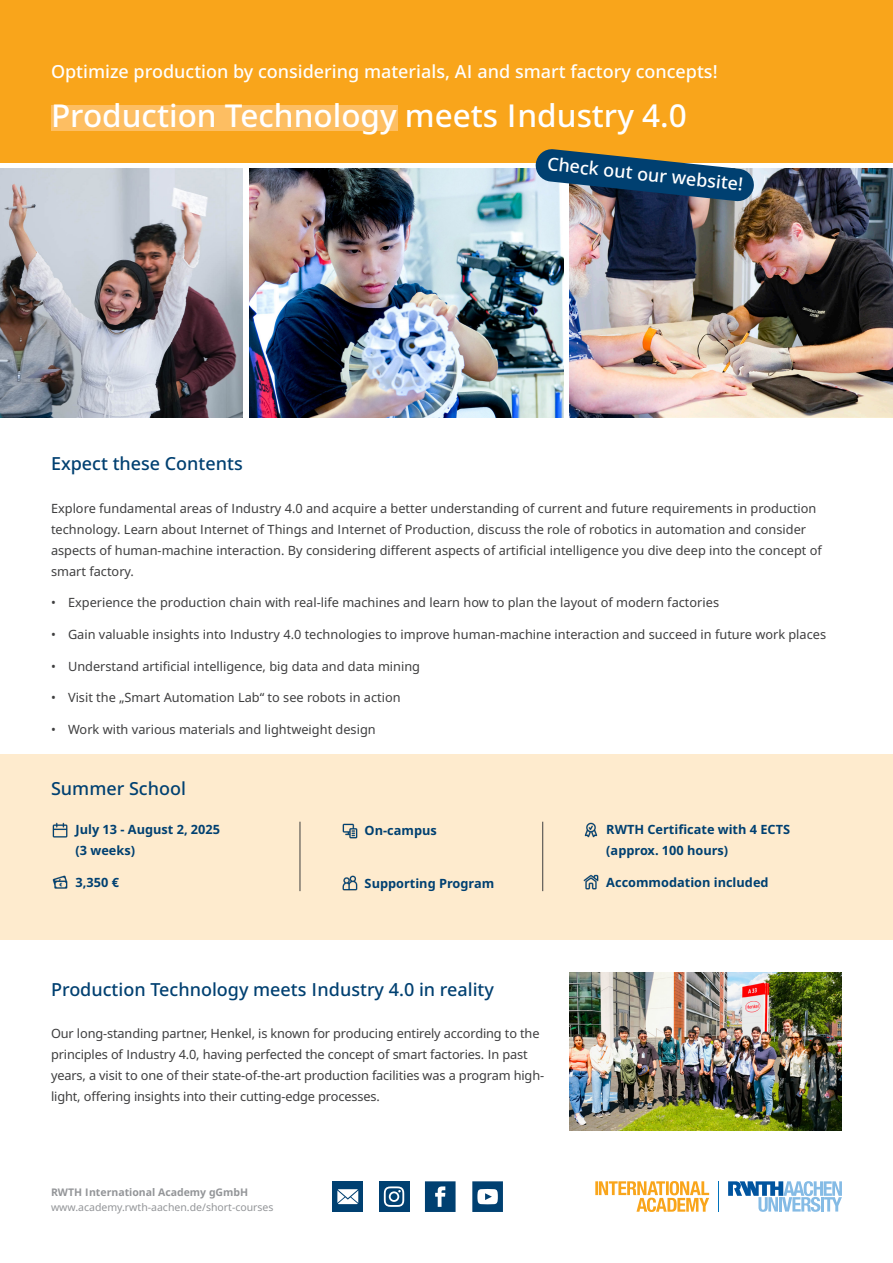
<style>
.page{position:relative;width:893px;height:1263px;background:#fff}
.page>*{position:absolute;margin:0;border:0;box-sizing:border-box;transform-origin:0 0}
.H4__21_29pt{font:31.5px "Academy Noto Sans Medium";color:#fff}
.H6__12_16_8pt{font:18px "Academy Noto Sans Medium";color:#fff}
.H6__12_16_8pt-2{font:18px "Academy Noto Sans Medium";color:#004071}
.Fließtext__8_5_14pt{font:12.75px/21px "Academy Noto Sans Regular";color:#3e3e3f}
.H7_8_5_14pt{font:12.75px/21px "Academy Noto Sans Bold";color:#004071}
.t1{font:10.5px "Academy Noto Sans Regular";color:#939598}
.t2{font:10.5px "Academy Noto Sans Bold";color:#939598}
</style>
<div class="page">
<svg style="left:728px;top:1181px;width:114px;height:31px"></svg>
<hr style="left:718px;top:1181px;width:1px;height:31px;background:#0072bc">
<svg style="left:595px;top:1181px;width:114px;height:31px"></svg>
<div style="left:333px;top:1181px;width:30px;height:31px;background:#004071"></div>
<svg style="left:337px;top:1189px;width:21px;height:15px"></svg>
<svg style="left:425px;top:1181px;width:31px;height:31px"></svg>
<div style="left:379px;top:1181px;width:30px;height:31px;background:#004071"></div>
<svg style="left:384px;top:1186px;width:20px;height:21px"></svg>
<svg style="left:472px;top:1181px;width:31px;height:31px"></svg>
<img style="left:570px;top:972px;width:272px;height:159px">
<img style="left:570px;top:169px;width:323px;height:248px">
<img style="left:250px;top:169px;width:313px;height:248px">
<img style="left:0;top:169px;width:242px;height:248px">
<div style="left:0;top:0;width:893px;height:162px;background:#f9a51b"></div>
<div style="left:51px;top:105px;width:347px;height:26px;background:#fdbe62"></div>
<div style="left:0;top:754px;width:893px;height:186px;background:#feebce"></div>
<img style="left:52px;top:822px;width:16px;height:16px">
<img style="left:52px;top:875px;width:16px;height:14px">
<img style="left:584px;top:822px;width:14px;height:16px">
<img style="left:583px;top:874px;width:16px;height:16px">
<img style="left:342px;top:823px;width:16px;height:16px">
<img style="left:342px;top:875px;width:16px;height:16px">
<hr style="left:300px;top:822px;width:1px;height:69px;background:#3e3e3f">
<hr style="left:542px;top:822px;width:1px;height:69px;background:#3e3e3f">
<svg style="left:535px;top:149px;width:220px;height:53px"></svg>
<p class="H6__12_16_8pt" style="left:51px;top:61px;width:668px">Optimize production by considering materials, AI and smart factory concepts!</p>
<p class="H4__21_29pt" style="left:51px;top:97px;width:637px">Production Technology meets Industry 4.0</p>
<p class="H6__12_16_8pt-2" style="left:51px;top:453px;width:193px">Expect these Contents</p>
<p class="H6__12_16_8pt" style="left:548px;top:153px;width:198px;rotate:6deg">Check out our website!</p>
<p class="Fließtext__8_5_14pt" style="left:51px;top:498px;width:772px">Explore fundamental areas of Industry 4.0 and acquire a better understanding of current and future requirements in production technology. Learn about Internet of Things and Internet of Production, discuss the role of robotics in automation and consider aspects of human-machine interaction. By considering different aspects of artificial intelligence you dive deep into the concept of smart factory.</p>
<p class="Fließtext__8_5_14pt" style="left:51px;top:592px;width:670px">• Experience the production chain with real-life machines and learn how to plan the layout of modern factories</p>
<p class="Fließtext__8_5_14pt" style="left:51px;top:624px;width:777px">• Gain valuable insights into Industry 4.0 technologies to improve human-machine interaction and succeed in future work places</p>
<p class="Fließtext__8_5_14pt" style="left:51px;top:656px;width:371px">• Understand artificial intelligence, big data and data mining</p>
<p class="Fließtext__8_5_14pt" style="left:51px;top:687px;width:351px">• Visit the „Smart Automation Lab“ to see robots in action</p>
<p class="Fließtext__8_5_14pt" style="left:51px;top:719px;width:326px">• Work with various materials and lightweight design</p>
<p class="H6__12_16_8pt-2" style="left:51px;top:779px;width:136px">Summer School</p>
<p class="H7_8_5_14pt" style="left:76px;top:819px;width:146px">July 13 - August 2, 2025 (3 weeks)</p>
<p class="H7_8_5_14pt" style="left:76px;top:872px;width:45px">3,350 €</p>
<p class="H7_8_5_14pt" style="left:365px;top:820px;width:74px">On-campus</p>
<p class="H7_8_5_14pt" style="left:365px;top:873px;width:131px">Supporting Program</p>
<p class="H6__12_16_8pt-2" style="left:51px;top:980px;width:444px">Production Technology meets Industry 4.0 in reality</p>
<p class="Fließtext__8_5_14pt" style="left:51px;top:1023px;width:495px">Our long-standing partner, Henkel, is known for producing entirely according to the principles of Industry 4.0, having perfected the concept of smart factories. In past years, a visit to one of their state-of-the-art production facilities was a program high&shy;light, offering insights into their cutting-edge processes.</p>
<p class="t2" style="left:51px;top:1186px;width:199px">RWTH International Academy gGmbH</p>
<p class="t1" style="left:51px;top:1201px;width:224px">www.academy.rwth-aachen.de/short-courses</p>
<p class="H7_8_5_14pt" style="left:606px;top:819px;width:185px">RWTH Certificate with 4 ECTS (approx. 100 hours)</p>
<p class="H7_8_5_14pt" style="left:606px;top:872px;width:164px">Accommodation included</p>
</div>
